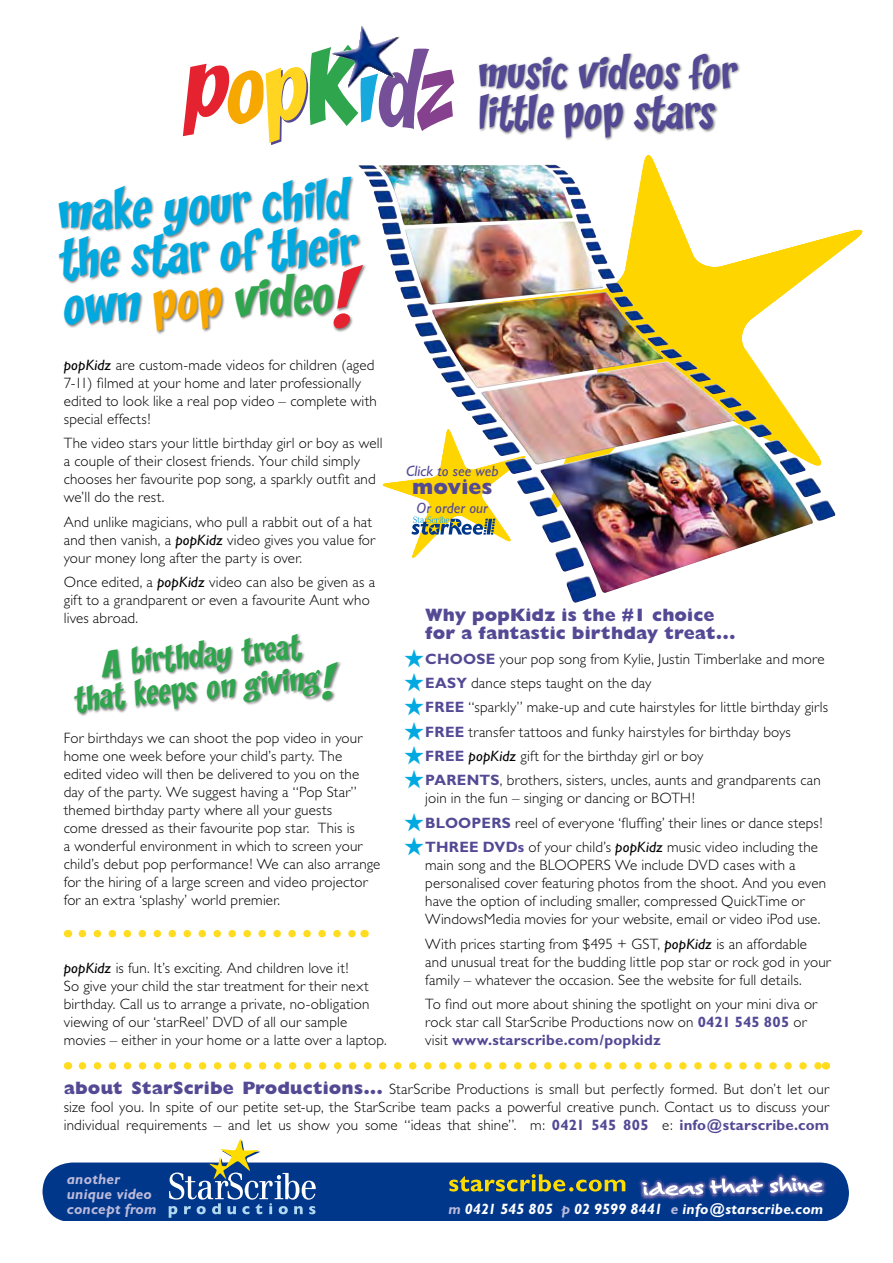
<style>
.page{position:relative;width:893px;height:1263px;background:#fff}
.page>*{position:absolute;margin:0;border:0;box-sizing:border-box;transform-origin:0 0}
.t1{font:47.25px/47.4px "CC Zoinks";color:#00aae1;text-align:justify}
.t2{font:40.2px/40.2px "CC Zoinks";letter-spacing:.01em;color:#534994}
.t3{font:29.7px/33px "CC Zoinks";color:#2fa64e;text-align:center}
.t4{font:800 21px "Gill Sans";letter-spacing:.005em;color:#534994}
.t5{font:800 18px/18px "Gill Sans";letter-spacing:.005em;color:#534994}
.t6{font:300 15px/18px "Gill Sans";letter-spacing:.01em;color:#000}
.t7{font:italic 700 15px "Gill Sans";letter-spacing:.015em;color:#fff}
.t8{font:italic 700 15px/15px "Gill Sans";letter-spacing:.01em;color:#bcbada}
.t9{font:italic 15px "Gill Sans";letter-spacing:.005em;color:#534994}
.s1{color:#f6a800}
.s2{color:#2fa64e}
.s3{font-size:71.4px;color:#e42230}
.s4{font-weight:400;font-style:italic}
.s5{color:#00aae1}
.s6{font-weight:700;color:#534994}
.s7{font-size:33px}
.s8{font-size:42px}
.s9{font-weight:800;font-size:18px;color:#534994}
.s10{color:#bcbada}
</style>
<div class="page">
<img style="left:557px;top:558px;width:41px;height:45px">
<svg style="left:82px;top:1062px;width:736px;height:7px"></svg>
<svg style="left:82px;top:930px;width:274px;height:7px"></svg>
<svg style="left:183px;top:47px;width:271px;height:98px"></svg>
<img style="left:332px;top:26px;width:67px;height:62px">
<div style="left:478px;top:52px;width:264px;height:90px;background:#000;opacity:.5"></div>
<div style="left:57px;top:176px;width:306px;height:160px;background:#000;opacity:.5"></div>
<div style="left:332px;top:264px;width:35px;height:69px;background:#000;opacity:.5"></div>
<div style="left:72px;top:632px;width:270px;height:85px;background:#000;opacity:.5"></div>
<div style="left:43px;top:1162px;width:806px;height:58px;background:#00378b"></div>
<svg style="left:449px;top:1174px;width:176px;height:17px;background:#586f5a"></svg>
<img style="left:637px;top:1173px;width:191px;height:28px">
<svg style="left:642px;top:1182px;width:61px;height:13px"></svg>
<svg style="left:710px;top:1178px;width:53px;height:16px"></svg>
<svg style="left:770px;top:1177px;width:52px;height:16px"></svg>
<svg style="left:169px;top:1139px;width:147px;height:79px"></svg>
<img style="left:383px;top:155px;width:479px;height:403px">
<h1 class="t1" style="left:57px;top:193px;width:298px;rotate:-3deg">make your child the star of their own <span class="s1">pop</span> <span class="s2">video</span><span class="s3">!</span></h1>
<h2 class="t2" style="left:479px;top:55px;width:259px">music videos for little pop stars</h2>
<p class="t6" style="left:64px;top:356px;width:315px"><span class="s4">popKidz</span> are custom-made videos for children (aged 7-11) filmed at your home and later professionally edited to look like a real pop video – complete with special effects!</p>
<p class="t6" style="left:64px;top:434px;width:320px">The video stars your little birthday girl or boy as well a couple of their closest friends. Your child simply chooses her favourite pop song, a sparkly outfit and we’ll do the rest.</p>
<p class="t6" style="left:64px;top:513px;width:313px">And unlike magicians, who pull a rabbit out of a hat and then vanish, a <span class="s4">popKidz</span> video gives you value for your money long after the party is over.</p>
<p class="t6" style="left:64px;top:573px;width:313px">Once edited, a <span class="s4">popKidz</span> video can also be given as a gift to a grandparent or even a favourite Aunt who lives abroad.</p>
<p class="t9" style="left:406px;top:462px;width:94px">Click to see web</p>
<h3 class="t4" style="left:412px;top:474px;width:81px">movies</h3>
<p class="t9" style="left:416px;top:499px;width:73px">Or order our</p>
<p class="t5" style="left:425px;top:606px;width:312px">Why popKidz is the #1 choice for a fantastic birthday treat...</p>
<p class="t6" style="left:404px;top:650px;width:422px"><span class="s5">★</span><span class="s6">CHOOSE</span> your pop song from Kylie, Justin Timberlake and more</p>
<p class="t6" style="left:404px;top:674px;width:249px"><span class="s5">★</span><span class="s6">EASY</span> dance steps taught on the day</p>
<p class="t6" style="left:404px;top:698px;width:425px"><span class="s5">★</span><span class="s6">FREE</span> “sparkly” make-up and cute hairstyles for little birthday girls</p>
<p class="t6" style="left:404px;top:723px;width:388px"><span class="s5">★</span><span class="s6">FREE</span> transfer tattoos and funky hairstyles for birthday boys</p>
<p class="t6" style="left:404px;top:747px;width:301px"><span class="s5">★</span><span class="s6">FREE</span> <span class="s4">popKidz</span> gift for the birthday girl or boy</p>
<p class="t6" style="left:425px;top:771px;width:397px;text-indent:-21px"><span class="s5">★</span><span class="s6">PARENTS</span>, brothers, sisters, uncles, aunts and grandparents can join in the fun – singing or dancing or BOTH!</p>
<p class="t6" style="left:404px;top:814px;width:420px"><span class="s5">★</span><span class="s6">BLOOPERS</span> reel of everyone ‘fluffing’ their lines or dance steps!</p>
<p class="t6" style="left:425px;top:838px;width:402px;text-indent:-21px"><span class="s5">★</span><span class="s6">THREE DVDs</span> of your child’s <span class="s4">popKidz</span> music video including the main song and the BLOOPERS We include DVD cases with a personalised cover featuring photos from the shoot. And you even have the option of including smaller, compressed QuickTime or WindowsMedia movies for your website, email or video iPod use.</p>
<p class="t6" style="left:425px;top:935px;width:407px">With prices starting from $495 + GST, <span class="s4">popKidz</span> is an affordable and unusual treat for the budding little pop star or rock god in your family – whatever the occasion. See the website for full details.</p>
<p class="t6" style="left:425px;top:995px;width:394px">To find out more about shining the spotlight on your mini diva or rock star call StarScribe Productions now on <span class="s6">0421 545 805</span> or visit <span class="s6">www.starscribe.com/popkidz</span></p>
<h3 class="t3" style="left:72px;top:652px;width:260px;rotate:-5deg"><span class="s7">A</span> birthday treat<br>that keeps on giving<span class="s8">!</span></h3>
<p class="t6" style="left:64px;top:729px;width:318px">For birthdays we can shoot the pop video in your home one week before your child’s party. The edited video will then be delivered to you on the day of the party. We suggest having a “Pop Star” themed birthday party where all your guests<br>come dressed as their favourite pop star. This is<br>a wonderful environment in which to screen your child’s debut pop performance! We can also arrange for the hiring of a large screen and video projector for an extra ‘splashy’ world premier.</p>
<p class="t6" style="left:64px;top:959px;width:325px"><span class="s4">popKidz</span> is fun. It’s exciting. And children love it!<br>So give your child the star treatment for their next birthday. Call us to arrange a private, no-obligation viewing of our ‘starReel’ DVD of all our sample movies – either in your home or a latte over a laptop.</p>
<p class="t6" style="left:64px;top:1080px;width:767px;text-align:justify"><span class="s9">about StarScribe Productions...</span> StarScribe Productions is small but perfectly formed. But don’t let our size fool you. In spite of our petite set-up, the StarScribe team packs a powerful creative punch. Contact us to discuss your individual requirements – and let us show you some “ideas that shine”. m: <span class="s6">0421 545 805</span> e: <span class="s6">info@starscribe.com</span></p>
<p class="t8" style="left:67px;top:1172px;width:91px">another unique video concept from</p>
<p class="t7" style="left:448px;top:1200px;width:376px"><span class="s10">m</span> 0421 545 805 <span class="s10">p</span> 02 9599 8441 <span class="s10">e</span> info@starscribe.com</p>
</div>
